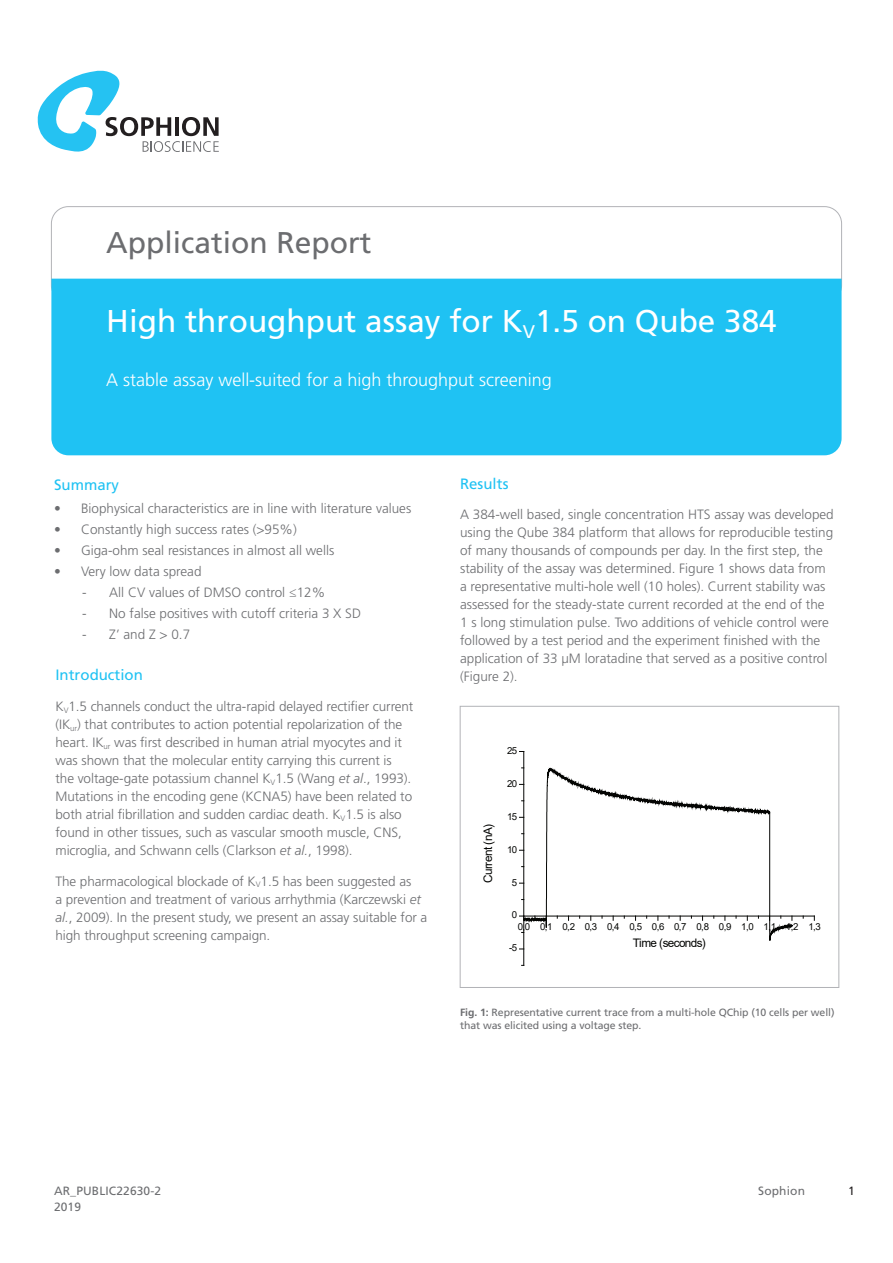
<style>
.page{position:relative;width:893px;height:1263px;background:#fff}
.page>*{position:absolute;margin:0;border:0;box-sizing:border-box;transform-origin:0 0}
.APP_BOX_HEADLINE{font:31.5px "Frutiger LT Std";color:#fff}
.THEORY_NOTE{font:30px "Frutiger LT Std";color:#6c6d70}
.CHART_COPY{font:300 18px "Frutiger LT Std";color:#fff}
.SUBHEAD_1{font:15px "Frutiger LT Std";color:#1fc2f3}
.BODY_COPY{font:15px "Frutiger LT Std";color:#1fc2f3}
.BODY_COPY-2{font:300 13.5px/18px "Frutiger LT Std";color:#6c6d70}
.SUBHEAD_1-2{font:300 13.5px/18px "Frutiger LT Std";letter-spacing:-.005em;color:#6c6d70}
.FOLIO_COPY{font:12px "Frutiger LT Std";letter-spacing:.01em;color:#6c6d70}
.FOLIO_COPY-2{font:12px "Frutiger LT Std";color:#231f20}
.t1{font:11.7px "Arial";letter-spacing:-.055em;color:#040503}
.t2{font:10.5px/13.5px "Frutiger LT Std";letter-spacing:-.01em;color:#6c6d70}
.t3{font:9.6px "Arial";letter-spacing:-.06em;color:#040503}
.s1{font-style:italic}
.s2{font-weight:700}
</style>
<div class="page">
<div style="left:51px;top:206px;width:791px;height:97px;border:1px solid #b2b3b7;border-radius:17px"></div>
<div style="left:51px;top:279px;width:791px;height:176px;background:#1fc2f3"></div>
<svg style="left:37px;top:70px;width:182px;height:82px"></svg>
<hr style="left:524px;top:916px;width:290px;height:1px;background:#040503">
<hr style="left:523px;top:751px;width:1px;height:214px;background:#040503">
<svg style="left:519px;top:767px;width:273px;height:173px"></svg>
<div style="left:460px;top:706px;width:379px;height:282px;border:1px solid #b2b3b7"></div>
<p class="THEORY_NOTE" style="left:106px;top:225px;width:267px">Application Report</p>
<p class="APP_BOX_HEADLINE" style="left:106px;top:303px;width:672px">High throughput assay for K<sub>V</sub>1.5 on Qube 384</p>
<p class="CHART_COPY" style="left:106px;top:369px;width:447px">A stable assay well-suited for a high throughput screening</p>
<p class="SUBHEAD_1" style="left:54px;top:476px;width:67px">Summary</p>
<p class="BODY_COPY-2" style="left:54px;top:500px;width:359px">• Biophysical characteristics are in line with literature values</p>
<p class="BODY_COPY-2" style="left:54px;top:521px;width:244px">• Constantly high success rates (&gt;95%)</p>
<p class="BODY_COPY-2" style="left:54px;top:542px;width:282px">• Giga-ohm seal resistances in almost all wells</p>
<p class="BODY_COPY-2" style="left:54px;top:563px;width:149px">• Very low data spread</p>
<p class="BODY_COPY-2" style="left:82px;top:584px;width:244px">- All CV values of DMSO control ≤12%</p>
<p class="BODY_COPY-2" style="left:82px;top:605px;width:280px">- No false positives with cutoff criteria 3 X SD</p>
<p class="BODY_COPY-2" style="left:82px;top:626px;width:109px">- Z’ and Z &gt; 0.7</p>
<p class="SUBHEAD_1" style="left:55px;top:666px;width:89px">Introduction</p>
<p class="SUBHEAD_1-2" style="left:55px;top:698px;width:359px">K<sub>V</sub>1.5 channels conduct the ultra-rapid delayed rectifier current (IK<sub>ur</sub>) that contributes to action potential repolarization of the heart. IK<sub>ur</sub> was first described in human atrial myocytes and it was shown that the molecular entity carrying this current is the voltage-gate potassium channel K<sub>V</sub>1.5 (Wang <span class="s1">et al</span>., 1993).<br>Mutations in the encoding gene (KCNA5) have been related to both atrial fibrillation and sudden cardiac death. K<sub>V</sub>1.5 is also found in other tissues, such as vascular smooth muscle, CNS, microglia, and Schwann cells (Clarkson <span class="s1">et al.</span>, 1998).</p>
<p class="SUBHEAD_1-2" style="left:55px;top:872px;width:373px">The pharmacological blockade of K<sub>V</sub>1.5 has been suggested as<br>a prevention and treatment of various arrhythmia (Karczewski <span class="s1">et al.</span>, 2009). In the present study, we present an assay suitable for a high throughput screening campaign.</p>
<p class="BODY_COPY" style="left:460px;top:474px;width:50px">Results</p>
<p class="BODY_COPY-2" style="left:460px;top:506px;width:375px">A 384-well based, single concentration HTS assay was developed using the Qube 384 platform that allows for reproducible testing of many thousands of compounds per day. In the first step, the stability of the assay was determined. Figure 1 shows data from a representative multi-hole well (10 holes). Current stability was assessed for the steady-state current recorded at the end of the 1 s long stimulation pulse. Two additions of vehicle control were followed by a test period and the experiment finished with the application of 33 µM loratadine that served as a positive control (Figure 2).</p>
<p class="t3" style="left:507px;top:744px;width:12px">25</p>
<p class="t3" style="left:507px;top:777px;width:12px">20</p>
<p class="t1" style="left:480px;top:883px;width:60px;rotate:-90deg">Current (nA)</p>
<p class="t3" style="left:507px;top:810px;width:12px">15</p>
<p class="t3" style="left:507px;top:843px;width:12px">10</p>
<p class="t3" style="left:512px;top:875px;width:7px">5</p>
<p class="t3" style="left:512px;top:908px;width:7px">0</p>
<p class="t3" style="left:518px;top:920px;width:305px">0,0 0,1 0,2 0,3 0,4 0,5 0,6 0,7 0,8 0,9 1,0 1,1 1,2 1,3</p>
<p class="t3" style="left:509px;top:941px;width:10px">-5</p>
<p class="t1" style="left:633px;top:934px;width:75px">Time (seconds)</p>
<p class="t2" style="left:460px;top:1005px;width:376px"><span class="s2">Fig. 1:</span> Representative current trace from a multi-hole QChip (10 cells per well) that was elicited using a voltage step.</p>
<p class="FOLIO_COPY" style="left:54px;top:1184px;width:109px">AR_PUBLIC22630-2</p>
<p class="FOLIO_COPY" style="left:758px;top:1184px;width:48px">Sophion</p>
<p class="FOLIO_COPY-2" style="left:848px;top:1184px;width:8px">1</p>
<p class="FOLIO_COPY" style="left:54px;top:1200px;width:29px">2019</p>
</div>
